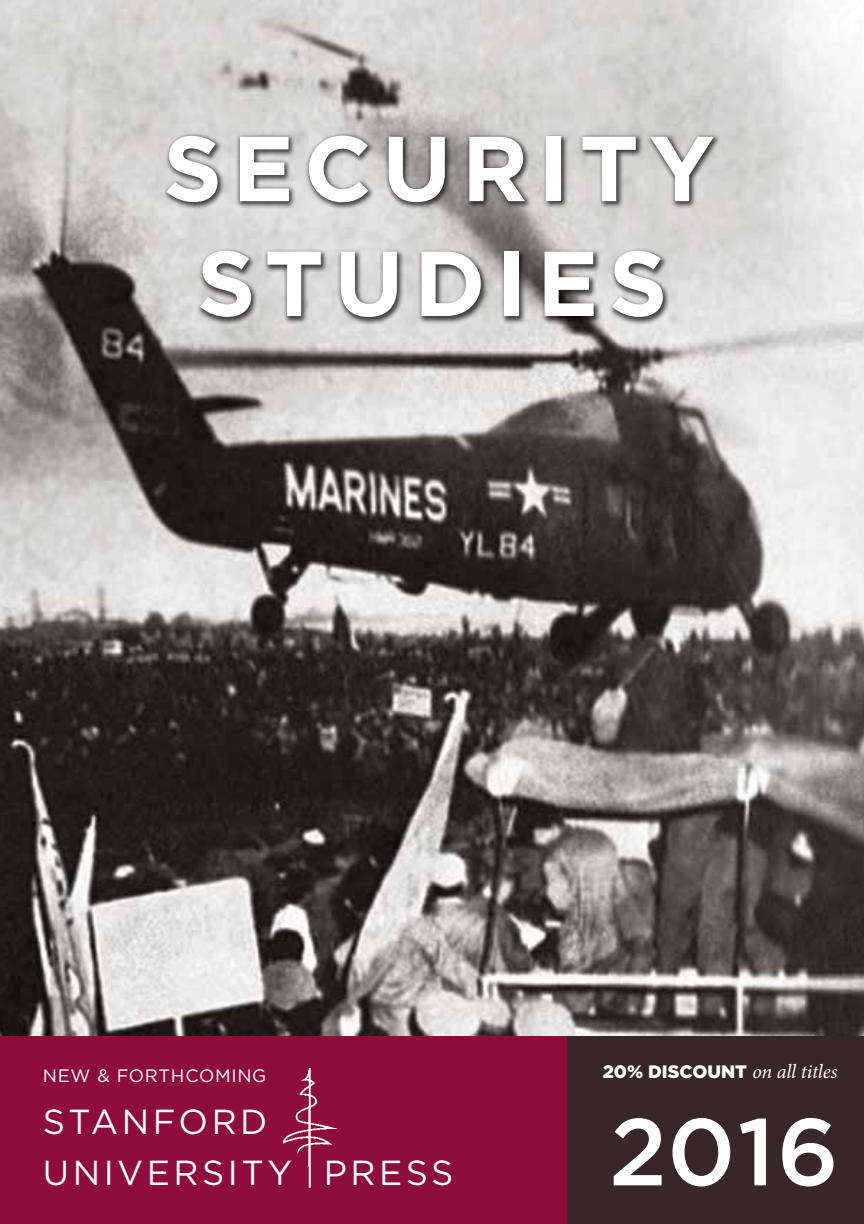
<style>
.page{position:relative;width:864px;height:1224px;background:#fff}
.page>*{position:absolute;margin:0;border:0;box-sizing:border-box;transform-origin:0 0}
.t1{font:500 94.6px "Gotham";color:#fff}
.t2{font:700 92px/114.8px "Gotham";letter-spacing:.11em;color:#fff;text-align:center}
.t3{font:34.8px/50.6px "Gotham";letter-spacing:.1em;color:#fff}
.t4{font:900 18px "Gotham";color:#fff}
.t5{font:18px "Gotham";letter-spacing:.04em;color:#fff}
.s1{font-family:"Minion Pro";font-weight:400;font-style:italic;font-size:20px}
</style>
<div class="page">
<img style="left:0;top:0;width:864px;height:1037px">
<div style="left:0;top:1037px;width:572px;height:187px;background:#8e0c3a"></div>
<div style="left:567px;top:1037px;width:297px;height:187px;background:#382728"></div>
<img style="left:284px;top:1069px;width:53px;height:118px">
<div style="left:163px;top:132px;width:558px;height:194px;background:#000;opacity:.7"></div>
<h2 class="t2" style="left:163px;top:109px;width:553px">SECURITY<br>STUDIES</h2>
<p class="t5" style="left:43px;top:1064px;width:225px">N EW &amp; FORTHCOMING</p>
<p class="t3" style="left:43px;top:1096px;width:386px">STANFORD<br>UNIVERSITY PRESS</p>
<p class="t4" style="left:603px;top:1059px;width:236px">20% DISCOUNT <span class="s1">on all titles</span></p>
<h1 class="t1" style="left:609px;top:1090px;width:232px">2016</h1>
</div>
